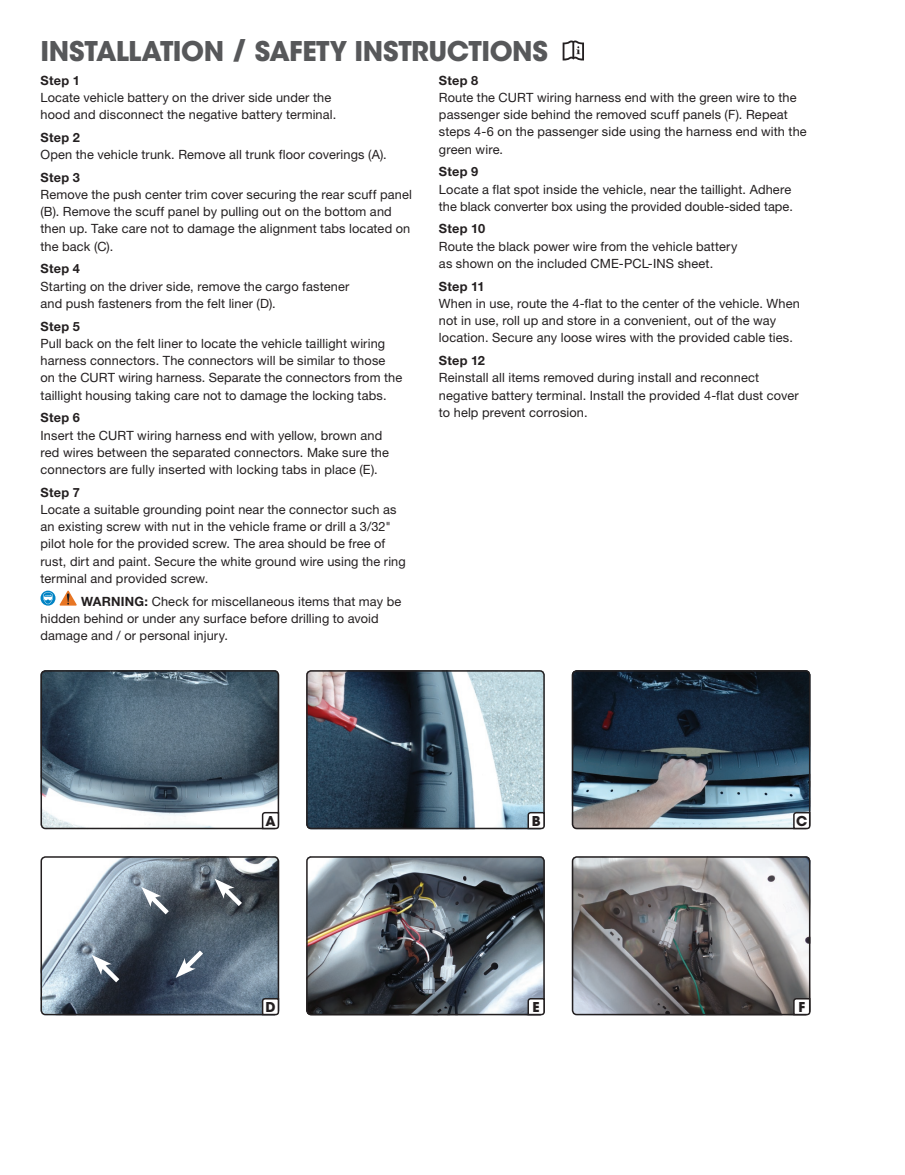
<style>
.page{position:relative;width:905px;height:1175px;background:#fff}
.page>*{position:absolute;margin:0;border:0;box-sizing:border-box;transform-origin:0 0}
.t1{font:700 27px "ITC Avant Garde Std";letter-spacing:-.015em;color:#57585a}
.t2{font:700 13.5px "ITC Avant Garde Std";color:#231f20}
.t3{font:12.75px/17.2px "Helvetica Neue LT Std";letter-spacing:.01em;color:#231f20}
.t4{font:700 12.75px "Helvetica Neue LT Std";letter-spacing:.02em;color:#231f20}
.s1{font-weight:700}
</style>
<div class="page">
<img style="left:43px;top:673px;width:233px;height:153px">
<div style="left:40px;top:670px;width:239px;height:159px;border:2px solid #231f20;border-radius:4px"></div>
<img style="left:309px;top:670px;width:235px;height:156px">
<div style="left:306px;top:670px;width:238px;height:159px;border:2px solid #231f20;border-radius:4px"></div>
<img style="left:574px;top:671px;width:236px;height:155px">
<div style="left:571px;top:670px;width:239px;height:159px;border:2px solid #231f20;border-radius:4px"></div>
<img style="left:43px;top:859px;width:233px;height:153px">
<div style="left:40px;top:856px;width:239px;height:159px;border:2px solid #231f20;border-radius:4px"></div>
<img style="left:307px;top:856px;width:237px;height:159px">
<div style="left:306px;top:856px;width:238px;height:159px;border:2px solid #231f20;border-radius:4px"></div>
<img style="left:574px;top:857px;width:236px;height:155px">
<div style="left:571px;top:856px;width:239px;height:159px;border:2px solid #231f20;border-radius:4px"></div>
<svg style="left:261px;top:811px;width:19px;height:19px"></svg>
<svg style="left:526px;top:811px;width:19px;height:19px"></svg>
<svg style="left:792px;top:811px;width:19px;height:19px"></svg>
<svg style="left:261px;top:997px;width:19px;height:19px"></svg>
<svg style="left:526px;top:997px;width:19px;height:19px"></svg>
<svg style="left:792px;top:997px;width:19px;height:19px"></svg>
<svg style="left:562px;top:41px;width:22px;height:19px"></svg>
<svg style="left:214px;top:878px;width:33px;height:32px"></svg>
<svg style="left:141px;top:887px;width:33px;height:32px"></svg>
<svg style="left:92px;top:955px;width:32px;height:32px"></svg>
<svg style="left:176px;top:945px;width:32px;height:33px"></svg>
<svg style="left:60px;top:590px;width:17px;height:15px"></svg>
<svg style="left:41px;top:590px;width:14px;height:15px"></svg>
<svg style="left:43px;top:592px;width:10px;height:12px"></svg>
<h1 class="t1" style="left:40px;top:33px;width:509px">INSTALLATION / SAFETY INSTRUCTIONS</h1>
<p class="t4" style="left:40px;top:72px;width:41px">Step 1</p>
<p class="t3" style="left:40px;top:89px;width:297px">Locate vehicle battery on the driver side under the hood and disconnect the negative battery terminal.</p>
<p class="t4" style="left:40px;top:129px;width:41px">Step 2</p>
<p class="t3" style="left:40px;top:146px;width:348px">Open the vehicle trunk. Remove all trunk floor coverings (A).</p>
<p class="t4" style="left:40px;top:169px;width:41px">Step 3</p>
<p class="t3" style="left:40px;top:186px;width:373px">Remove the push center trim cover securing the rear scuff panel (B). Remove the scuff panel by pulling out on the bottom and then up. Take care not to damage the alignment tabs located on the back (C).</p>
<p class="t4" style="left:40px;top:261px;width:41px">Step 4</p>
<p class="t3" style="left:40px;top:277px;width:310px">Starting on the driver side, remove the cargo fastener and push fasteners from the felt liner (D).</p>
<p class="t4" style="left:40px;top:318px;width:41px">Step 5</p>
<p class="t3" style="left:40px;top:334px;width:363px">Pull back on the felt liner to locate the vehicle taillight wiring harness connectors. The connectors will be similar to those on the CURT wiring harness. Separate the connectors from the taillight housing taking care not to damage the locking tabs.</p>
<p class="t4" style="left:40px;top:410px;width:41px">Step 6</p>
<p class="t3" style="left:40px;top:426px;width:350px">Insert the CURT wiring harness end with yellow, brown and red wires between the separated connectors. Make sure the connectors are fully inserted with locking tabs in place (E).</p>
<p class="t4" style="left:40px;top:484px;width:41px">Step 7</p>
<p class="t3" style="left:40px;top:500px;width:367px">Locate a suitable grounding point near the connector such as an existing screw with nut in the vehicle frame or drill a 3/32" pilot hole for the provided screw. The area should be free of rust, dirt and paint. Secure the white ground wire using the ring terminal and provided screw.</p>
<p class="t3" style="left:40px;top:592px;width:362px;text-indent:41px"><span class="s1">WARNING:</span> Check for miscellaneous items that may be hidden behind or under any surface before drilling to avoid damage and / or personal injury.</p>
<p class="t4" style="left:439px;top:72px;width:41px">Step 8</p>
<p class="t3" style="left:439px;top:88px;width:369px">Route the CURT wiring harness end with the green wire to the passenger side behind the removed scuff panels (F). Repeat steps 4-6 on the passenger side using the harness end with the green wire.</p>
<p class="t4" style="left:439px;top:164px;width:41px">Step 9</p>
<p class="t3" style="left:439px;top:180px;width:355px">Locate a flat spot inside the vehicle, near the taillight. Adhere the black converter box using the provided double-sided tape.</p>
<p class="t4" style="left:439px;top:221px;width:48px">Step 10</p>
<p class="t3" style="left:439px;top:237px;width:300px">Route the black power wire from the vehicle battery as shown on the included CME-PCL-INS sheet.</p>
<p class="t4" style="left:439px;top:278px;width:47px">Step 11</p>
<p class="t3" style="left:439px;top:294px;width:362px">When in use, route the 4-flat to the center of the vehicle. When not in use, roll up and store in a convenient, out of the way location. Secure any loose wires with the provided cable ties.</p>
<p class="t4" style="left:439px;top:352px;width:48px">Step 12</p>
<p class="t3" style="left:439px;top:369px;width:361px">Reinstall all items removed during install and reconnect negative battery terminal. Install the provided 4-flat dust cover to help prevent corrosion.</p>
<p class="t2" style="left:265px;top:812px;width:12px">A</p>
<p class="t2" style="left:531px;top:812px;width:10px">B</p>
<p class="t2" style="left:796px;top:812px;width:13px">C</p>
<p class="t2" style="left:265px;top:998px;width:12px">D</p>
<p class="t2" style="left:532px;top:998px;width:9px">E</p>
<p class="t2" style="left:798px;top:998px;width:8px">F</p>
</div>
